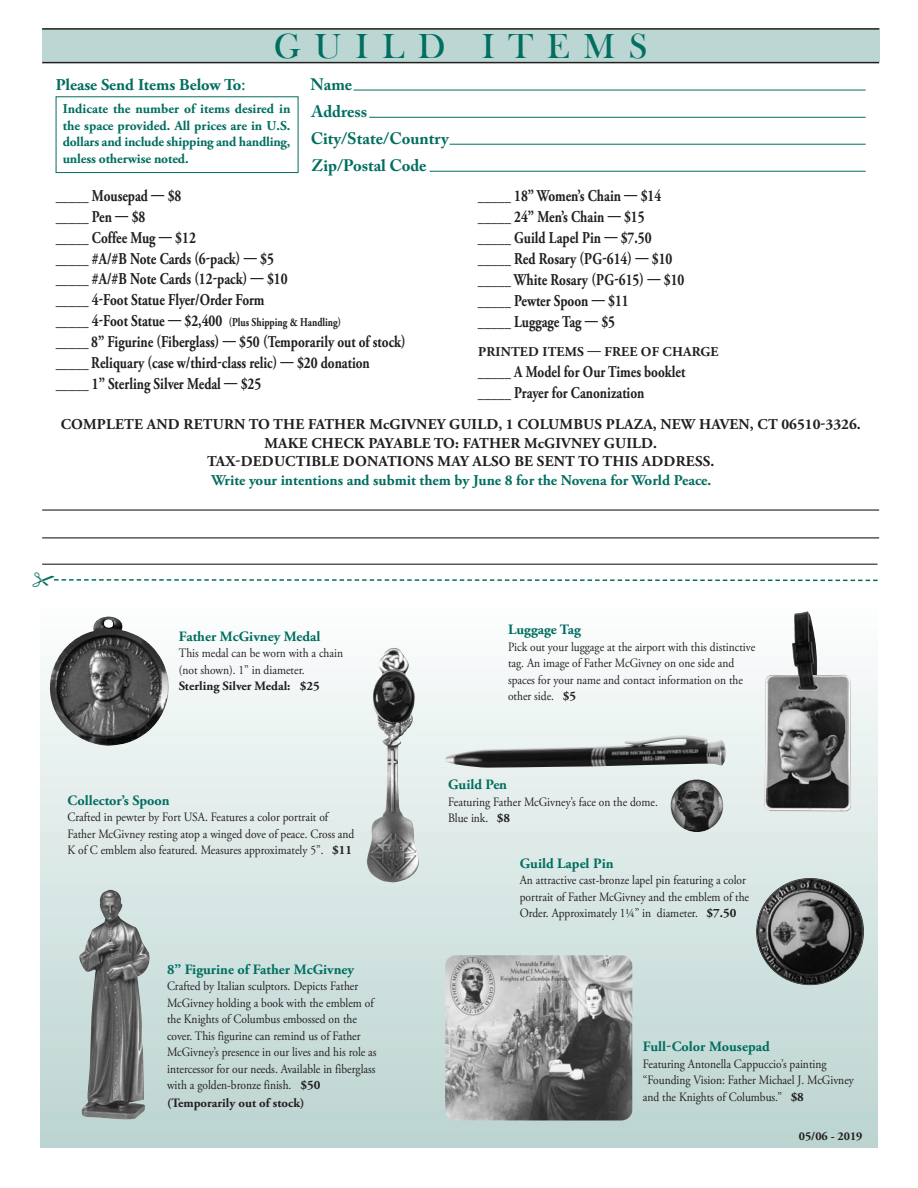
<style>
.page{position:relative;width:918px;height:1188px;background:#fff}
.page>*{position:absolute;margin:0;border:0;box-sizing:border-box;transform-origin:0 0}
.t1{font:36px "Bask Old Face";letter-spacing:.38em;color:#006e60}
.t2{font:700 16.5px/19.5px "Adobe Garamond Pro";color:#231f20;scale:.8 1}
.t3{font:700 16.5px "Adobe Caslon Pro";color:#006e60}
.t4{font:700 16.5px "Adobe Garamond Pro";color:#006e60}
.t5{font:700 15px "Adobe Garamond Pro";letter-spacing:.015em;color:#231f20}
.t6{font:700 15px "Adobe Garamond Pro";color:#006e60}
.t7{font:700 14.25px "Adobe Garamond Pro";color:#006e60}
.t8{font:700 13.5px/16.5px "Adobe Garamond Pro";letter-spacing:-.015em;color:#006e60;text-align:justify}
.t9{font:700 13.5px "Adobe Garamond Pro";letter-spacing:.015em;color:#231f20}
.t10{font:12.75px/16.5px "Adobe Garamond Pro";color:#231f20;scale:.9 1}
.t11{font:700 12.75px "Adobe Garamond Pro";color:#231f20}
.t12{font:700 12px "Adobe Garamond Pro";color:#231f20}
.s1{font-weight:400;font-size:18.75px}
.s2{font-size:12px}
.s3{font-weight:700}
</style>
<div class="page">
<img style="left:40px;top:647px;width:838px;height:500px">
<img style="left:445px;top:955px;width:187px;height:165px;border-radius:11px">
<img style="left:671px;top:779px;width:52px;height:53px">
<img style="left:445px;top:735px;width:281px;height:33px">
<img style="left:78px;top:890px;width:74px;height:231px">
<img style="left:757px;top:879px;width:106px;height:105px">
<div style="left:756px;top:878px;width:108px;height:107px;border:2px solid #231f20;border-radius:50%"></div>
<img style="left:366px;top:648px;width:53px;height:235px">
<img style="left:49px;top:616px;width:121px;height:131px">
<img style="left:764px;top:611px;width:69px;height:194px">
<div style="left:42px;top:29px;width:837px;height:33px;background:#bbd6d3"></div>
<hr style="left:42px;top:28px;width:837px;height:2px;background:#231f20">
<hr style="left:42px;top:62px;width:837px;height:1px;background:#231f20">
<div style="left:56px;top:96px;width:242px;height:77px;border:1px solid #006e60"></div>
<hr style="left:354px;top:90px;width:512px;height:1px;background:#006e60">
<hr style="left:369px;top:117px;width:497px;height:1px;background:#006e60">
<hr style="left:449px;top:144px;width:417px;height:1px;background:#006e60">
<hr style="left:430px;top:171px;width:436px;height:1px;background:#006e60">
<hr style="left:42px;top:509px;width:837px;height:2px;background:#231f20">
<hr style="left:42px;top:537px;width:837px;height:1px;background:#231f20">
<hr style="left:42px;top:564px;width:836px;height:1px;background:#231f20">
<svg style="left:54px;top:579px;width:824px;height:3px"></svg>
<p class="t1" style="left:274px;top:24px;width:375px">GUILD ITEMS</p>
<p class="t4" style="left:56px;top:78px;width:192px">Please Send Items Below To<span class="s1">:</span></p>
<p class="t3" style="left:311px;top:74px;width:43px">Name</p>
<p class="t3" style="left:312px;top:101px;width:57px">Address</p>
<p class="t3" style="left:311px;top:128px;width:139px">City/State/Country</p>
<p class="t3" style="left:312px;top:155px;width:117px">Zip/Postal Code</p>
<p class="t8" style="left:63px;top:102px;width:229px">Indicate the number of items desired in the space provided. All prices are in U.S. dollars and include shipping and handling, unless otherwise noted.</p>
<p class="t2" style="left:56px;top:188px;width:159px">_____ Mousepad — $8</p>
<p class="t2" style="left:56px;top:209px;width:114px">_____ Pen — $8</p>
<p class="t2" style="left:56px;top:230px;width:177px">_____ Coffee Mug — $12</p>
<p class="t2" style="left:56px;top:251px;width:292px">_____ #A/#B Note Cards (6-pack) — $5 _____ #A/#B Note Cards (12-pack) — $10</p>
<p class="t2" style="left:56px;top:291px;width:263px">_____ 4-Foot Statue Flyer/Order Form</p>
<p class="t2" style="left:56px;top:312px;width:358px">_____ 4-Foot Statue — $2,400 <span class="s2">(Plus Shipping &amp; Handling)</span></p>
<p class="t2" style="left:56px;top:333px;width:439px">_____ 8” Figurine (Fiberglass) — $50 (Temporarily out of stock)</p>
<p class="t2" style="left:56px;top:354px;width:394px">_____ Reliquary (case w/third-class relic) — $20 donation</p>
<p class="t2" style="left:56px;top:375px;width:259px">_____ 1” Sterling Silver Medal — $25</p>
<p class="t2" style="left:478px;top:188px;width:231px">_____ 18” Women’s Chain — $14</p>
<p class="t2" style="left:478px;top:209px;width:210px">_____ 24” Men’s Chain — $15</p>
<p class="t2" style="left:478px;top:230px;width:219px">_____ Guild Lapel Pin — $7.50</p>
<p class="t2" style="left:478px;top:251px;width:245px">_____ Red Rosary (PG-614) — $10</p>
<p class="t2" style="left:478px;top:272px;width:260px">_____ White Rosary (PG-615) — $10</p>
<p class="t2" style="left:478px;top:293px;width:190px">_____ Pewter Spoon — $11</p>
<p class="t2" style="left:478px;top:314px;width:173px">_____ Luggage Tag — $5</p>
<p class="t9" style="left:478px;top:346px;width:242px">PRINTED ITEMS — FREE OF CHARGE</p>
<p class="t2" style="left:478px;top:363px;width:261px">_____ A Model for Our Times booklet</p>
<p class="t2" style="left:478px;top:384px;width:210px">_____ Prayer for Canonization</p>
<p class="t5" style="left:61px;top:418px;width:801px">COMPLETE AND RETURN TO THE FATHER McGIVNEY GUILD, 1 COLUMBUS PLAZA, NEW HAVEN, CT 06510-3326.</p>
<p class="t5" style="left:264px;top:437px;width:394px">MAKE CHECK PAYABLE TO: FATHER McGIVNEY GUILD.</p>
<p class="t5" style="left:207px;top:455px;width:509px">TAX-DEDUCTIBLE DONATIONS MAY ALSO BE SENT TO THIS ADDRESS.</p>
<p class="t6" style="left:211px;top:474px;width:502px">Write your intentions and submit them by June 8 for the Novena for World Peace.</p>
<p class="t7" style="left:179px;top:631px;width:143px">Father McGivney Medal</p>
<p class="t10" style="left:179px;top:646px;width:184px">This medal can be worn with a chain (not shown). 1” in diameter.<br><span class="s3">Sterling Silver Medal: $25</span></p>
<p class="t7" style="left:68px;top:794px;width:104px">Collector’s Spoon</p>
<p class="t10" style="left:68px;top:810px;width:320px">Crafted in pewter by Fort USA. Features a color portrait of<br>Father McGivney resting atop a winged dove of peace. Cross and<br>K of C emblem also featured. Measures approximately 5”. <span class="s3">$11</span></p>
<p class="t7" style="left:167px;top:964px;width:189px">8” Figurine of Father McGivney</p>
<p class="t10" style="left:167px;top:979px;width:234px">Crafted by Italian sculptors. Depicts Father McGivney holding a book with the emblem of the Knights of Columbus embossed on the cover. This figurine can remind us of Father McGivney’s presence in our lives and his role as intercessor for our needs. Available in fiberglass with a golden-bronze finish. <span class="s3">$50</span></p>
<p class="t11" style="left:167px;top:1098px;width:139px">(Temporarily out of stock)</p>
<p class="t7" style="left:508px;top:624px;width:74px">Luggage Tag</p>
<p class="t10" style="left:508px;top:639px;width:276px">Pick out your luggage at the airport with this distinctive tag. An image of Father McGivney on one side and spaces for your name and contact information on the other side. <span class="s3">$5</span></p>
<p class="t7" style="left:448px;top:779px;width:60px">Guild Pen</p>
<p class="t10" style="left:448px;top:795px;width:235px">Featuring Father McGivney’s face on the dome.<br>Blue ink. <span class="s3">$8</span></p>
<p class="t7" style="left:520px;top:857px;width:95px">Guild Lapel Pin</p>
<p class="t10" style="left:520px;top:873px;width:256px">An attractive cast-bronze lapel pin featuring a color portrait of Father McGivney and the emblem of the<br>Order. Approximately 1¼” in diameter. <span class="s3">$7.50</span></p>
<p class="t7" style="left:643px;top:1041px;width:128px">Full-Color Mousepad</p>
<p class="t10" style="left:643px;top:1056px;width:206px">Featuring Antonella Cappuccio’s painting</p>
<p class="t10" style="left:643px;top:1073px;width:236px">“Founding Vision: Father Michael J. McGivney</p>
<p class="t10" style="left:643px;top:1089px;width:181px">and the Knights of Columbus.” <span class="s3">$8</span></p>
<p class="t12" style="left:799px;top:1131px;width:65px">05/06 - 2019</p>
</div>
